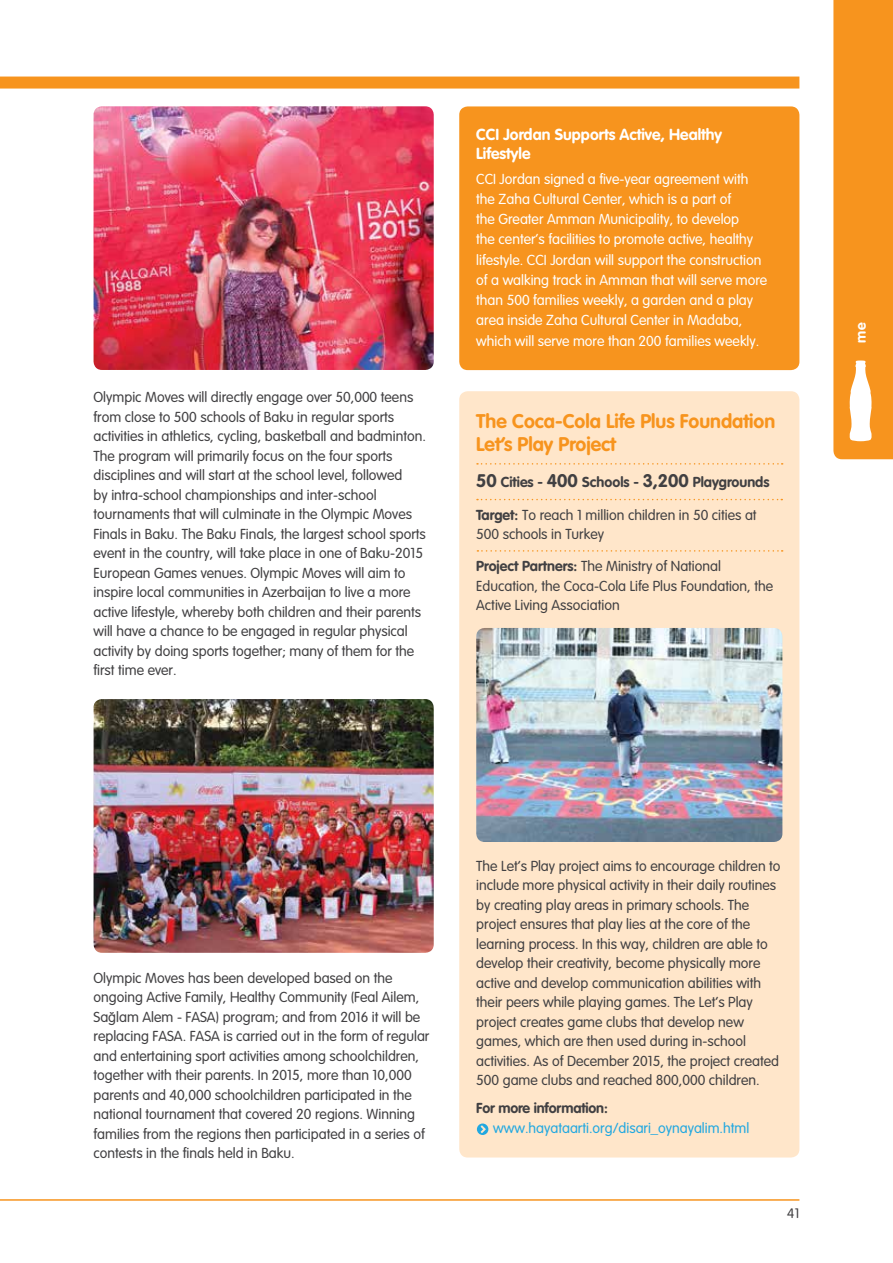
<style>
.page{position:relative;width:893px;height:1263px;background:#fff}
.page>*{position:absolute;margin:0;border:0;box-sizing:border-box;transform-origin:0 0}
.t1{font:700 19.5px/23.4px "VAG Rounded";color:#f7941e}
.t2{font:700 15.75px/19.5px "VAG Rounded";color:#fff}
.t3{font:300 14.25px/19.5px "VAG Rounded";color:#414042}
.t4{font:300 14.25px/20.2px "VAG Rounded";color:#fff}
.t5{font:700 14.25px "VAG Rounded";color:#414042}
.t6{font:300 14.25px "VAG Rounded";color:#22a8e0}
.t7{font:700 14.25px "VAG Rounded";color:#fff}
.t8{font:300 13.5px "VAG Rounded";color:#414042}
.s1{font-size:18px}
.s2{font-weight:700}
</style>
<div class="page">
<hr style="left:0;top:1199px;width:799px;height:2px;background:#f7941e">
<div style="left:0;top:77px;width:799px;height:12px;background:#f7941e"></div>
<svg style="left:833px;top:0;width:60px;height:459px;background:#f79f35"></svg>
<div style="left:459px;top:106px;width:340px;height:264px;background:#f7941e;border-radius:9px"></div>
<img style="left:94px;top:106px;width:340px;height:264px">
<img style="left:94px;top:699px;width:340px;height:254px">
<div style="left:459px;top:391px;width:340px;height:766px;background:#ffe6ca;border-radius:9px"></div>
<svg style="left:477px;top:463px;width:306px;height:2px"></svg>
<svg style="left:477px;top:499px;width:305px;height:1px"></svg>
<svg style="left:477px;top:550px;width:306px;height:2px"></svg>
<img style="left:476px;top:628px;width:306px;height:214px">
<svg style="left:477px;top:1123px;width:11px;height:12px"></svg>
<p class="t3" style="left:94px;top:387px;width:334px">Olympic Moves will directly engage over 50,000 teens from close to 500 schools of Baku in regular sports activities in athletics, cycling, basketball and badminton.<br>The program will primarily focus on the four sports disciplines and will start at the school level, followed<br>by intra-school championships and inter-school tournaments that will culminate in the Olympic Moves Finals in Baku. The Baku Finals, the largest school sports event in the country, will take place in one of Baku-2015<br>European Games venues. Olympic Moves will aim to inspire local communities in Azerbaijan to live a more active lifestyle, whereby both children and their parents will have a chance to be engaged in regular physical activity by doing sports together; many of them for the first time ever.</p>
<p class="t2" style="left:476px;top:124px;width:247px">CCI Jordan Supports Active, Healthy<br>Lifestyle</p>
<p class="t4" style="left:476px;top:169px;width:292px">CCI Jordan signed a five-year agreement with the Zaha Cultural Center, which is a part of<br>the Greater Amman Municipality, to develop<br>the center’s facilities to promote active, healthy lifestyle. CCI Jordan will support the construction of a walking track in Amman that will serve more than 500 families weekly, a garden and a play area inside Zaha Cultural Center in Madaba, which will serve more than 200 families weekly.</p>
<h1 class="t1" style="left:476px;top:409px;width:300px">The Coca-Cola Life Plus Foundation<br>Let’s Play Project</h1>
<p class="t5" style="left:476px;top:474px;width:295px"><span class="s1">50</span> Cities - <span class="s1">400</span> Schools - <span class="s1">3,200</span> Playgrounds</p>
<p class="t3" style="left:476px;top:505px;width:282px"><span class="s2">Target:</span> To reach 1 million children in 50 cities at<br>500 schools in Turkey</p>
<p class="t3" style="left:476px;top:557px;width:298px"><span class="s2">Project Partners:</span> The Ministry of National<br>Education, the Coca-Cola Life Plus Foundation, the<br>Active Living Association</p>
<p class="t7" style="left:852px;top:343px;width:21px;rotate:-90deg">me</p>
<p class="t3" style="left:94px;top:968px;width:337px">Olympic Moves has been developed based on the ongoing Active Family, Healthy Community (Feal Ailem, Sağlam Alem - FASA) program; and from 2016 it will be replacing FASA. FASA is carried out in the form of regular and entertaining sport activities among schoolchildren, together with their parents. In 2015, more than 10,000 parents and 40,000 schoolchildren participated in the national tournament that covered 20 regions. Winning families from the regions then participated in a series of contests in the finals held in Baku.</p>
<p class="t3" style="left:476px;top:856px;width:306px">The Let’s Play project aims to encourage children to include more physical activity in their daily routines by creating play areas in primary schools. The project ensures that play lies at the core of the learning process. In this way, children are able to develop their creativity, become physically more active and develop communication abilities with their peers while playing games. The Let’s Play project creates game clubs that develop new games, which are then used during in-school activities. As of December 2015, the project created 500 game clubs and reached 800,000 children.</p>
<p class="t5" style="left:476px;top:1100px;width:133px">For more information:</p>
<p class="t6" style="left:493px;top:1120px;width:258px">www.hayataarti.org/disari_oynayalim.html</p>
<p class="t8" style="left:787px;top:1206px;width:14px">41</p>
</div>
